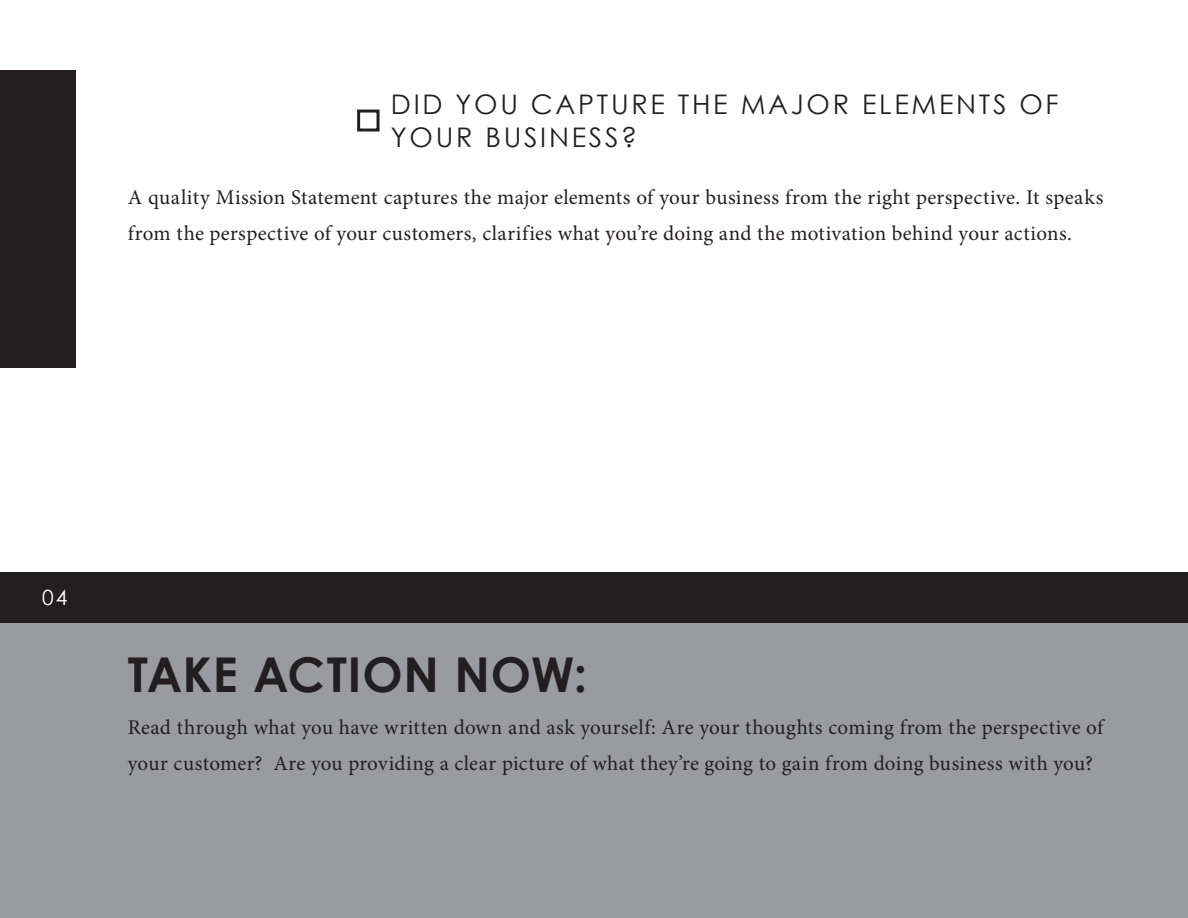
<style>
.page{position:relative;width:1188px;height:918px;background:#fff}
.page>*{position:absolute;margin:0;border:0;box-sizing:border-box;transform-origin:0 0}
.Normal_12pt_light{font:700 48px "Century Gothic";letter-spacing:.015em;color:#231f20}
.Subtitle_18pt_regula{font:27px/32.4px "Century Gothic";letter-spacing:.1em;color:#231f20}
.Normal_12pt_light-2{font:21px/36px "Minion Pro";letter-spacing:.015em;color:#231f20}
.Subtitle_18pt_regula-2{font:21px "Century Gothic";color:#fff}
</style>
<div class="page">
<div style="left:0;top:572px;width:1188px;height:51px;background:#231f20"></div>
<div style="left:0;top:623px;width:1188px;height:295px;background:#999b9e"></div>
<div style="left:0;top:70px;width:76px;height:298px;background:#231f20"></div>
<div style="left:357px;top:110px;width:23px;height:22px;border:3px solid #231f20"></div>
<p class="Subtitle_18pt_regula" style="left:391px;top:88px;width:669px">DID YOU CAPTURE THE MAJOR ELEMENTS OF<br>YOUR BUSINESS?</p>
<p class="Normal_12pt_light-2" style="left:128px;top:180px;width:977px">A quality Mission Statement captures the major elements of your business from the right perspective. It speaks from the perspective of your customers, clarifies what you’re doing and the motivation behind your actions.</p>
<p class="Subtitle_18pt_regula-2" style="left:42px;top:582px;width:27px">04</p>
<p class="Normal_12pt_light" style="left:128px;top:638px;width:461px">TAKE ACTION NOW:</p>
<p class="Normal_12pt_light-2" style="left:128px;top:710px;width:977px">Read through what you have written down and ask yourself: Are your thoughts coming from the perspective of your customer? Are you providing a clear picture of what they’re going to gain from doing business with you?</p>
</div>
